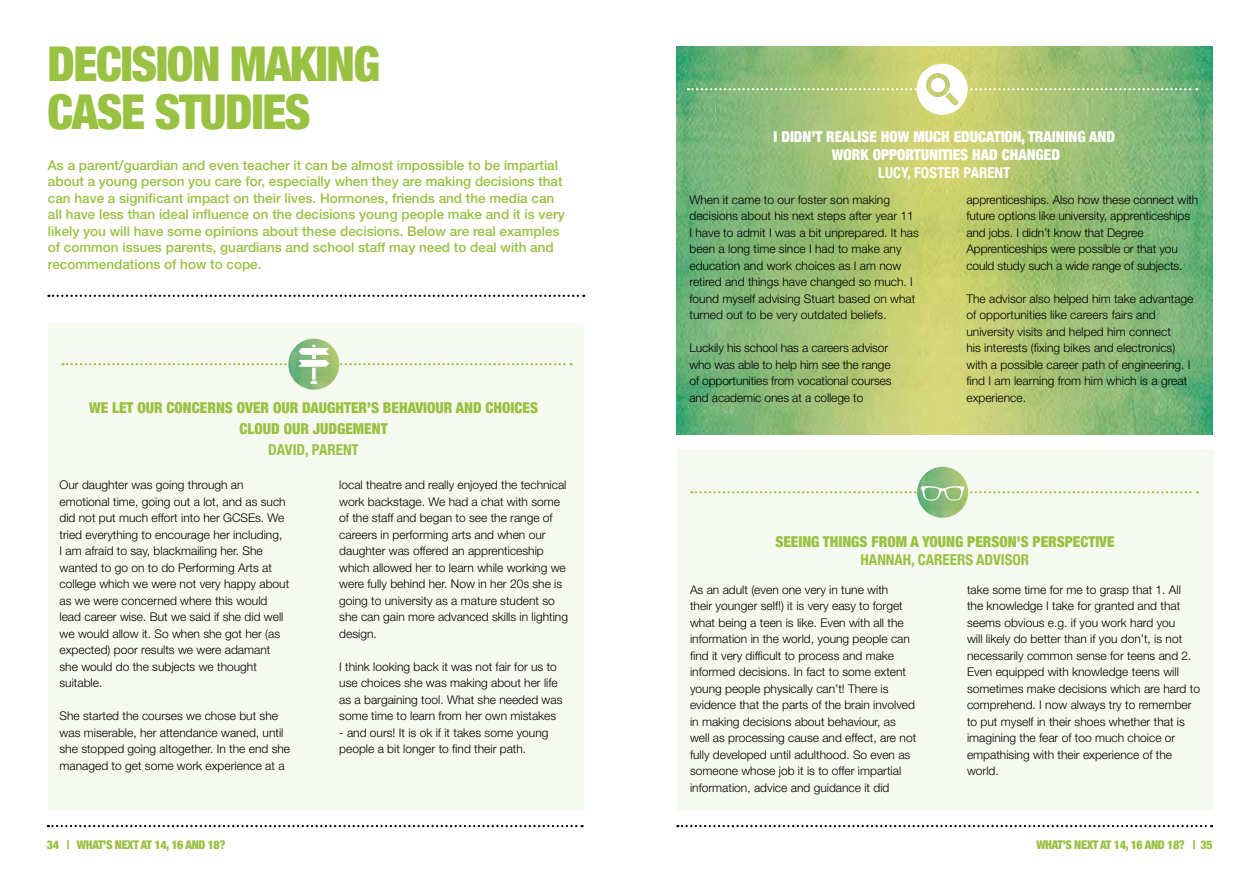
<style>
.page{position:relative;width:1259px;height:893px;background:#fff}
.page>*{position:absolute;margin:0;border:0;box-sizing:border-box;transform-origin:0 0}
.t1{font:900 condensed 48px/48px "Helvetica Neue";letter-spacing:-.03em;color:#99c142}
.t2{font:900 condensed 15px/21px "Helvetica Neue";color:#99c142;text-align:center}
.t3{font:900 condensed 15px/18px "Helvetica Neue";color:#fff;text-align:center}
.t4{font:700 condensed 15px "Helvetica Neue";color:#99c142}
.t5{font:700 condensed 15px "Helvetica Neue";color:#fff}
.t6{font:500 13.5px/16.5px "Helvetica Neue LT Std";color:#99c142}
.t7{font:300 12px/16.5px "Helvetica Neue LT Std";color:#000}
.t8{font:900 condensed 12px "Helvetica Neue";letter-spacing:-.03em;color:#99c142}
</style>
<div class="page">
<svg style="left:677px;top:825px;width:535px;height:2px"></svg>
<svg style="left:48px;top:825px;width:534px;height:2px"></svg>
<img style="left:677px;top:47px;width:535px;height:388px">
<div style="left:916px;top:64px;width:51px;height:51px;background:#fff;border-radius:50%"></div>
<div style="left:677px;top:450px;width:535px;height:361px;background:#f6f9ef"></div>
<img style="left:917px;top:467px;width:51px;height:51px;border-radius:26px">
<svg style="left:688px;top:72px;width:509px;height:33px"></svg>
<img style="left:925px;top:73px;width:33px;height:32px">
<svg style="left:691px;top:486px;width:507px;height:15px"></svg>
<div style="left:48px;top:324px;width:536px;height:487px;background:#f6f9ef"></div>
<svg style="left:48px;top:295px;width:536px;height:2px"></svg>
<img style="left:288px;top:339px;width:51px;height:51px;border-radius:26px">
<svg style="left:62px;top:345px;width:509px;height:39px"></svg>
<h1 class="t1" style="left:47px;top:37px;width:334px">DECISION MAKING<br>CASE STUDIES</h1>
<p class="t6" style="left:48px;top:156px;width:518px">As a parent/guardian and even teacher it can be almost impossible to be impartial about a young person you care for, especially when they are making decisions that can have a significant impact on their lives. Hormones, friends and the media can all have less than ideal influence on the decisions young people make and it is very likely you will have some opinions about these decisions. Below are real examples of common issues parents, guardians and school staff may need to deal with and recommendations of how to cope.</p>
<p class="t2" style="left:89px;top:397px;width:450px">WE LET OUR CONCERNS OVER OUR DAUGHTER’S BEHAVIOUR AND CHOICES<br>CLOUD OUR JUDGEMENT</p>
<p class="t4" style="left:268px;top:437px;width:92px">DAVID, PARENT</p>
<p class="t7" style="left:60px;top:476px;width:231px">Our daughter was going through an emotional time, going out a lot, and as such did not put much effort into her GCSEs. We tried everything to encourage her including,<br>I am afraid to say, blackmailing her. She wanted to go on to do Performing Arts at college which we were not very happy about as we were concerned where this would lead career wise. But we said if she did well we would allow it. So when she got her (as expected) poor results we were adamant she would do the subjects we thought suitable.</p>
<p class="t7" style="left:60px;top:707px;width:232px">She started the courses we chose but she was miserable, her attendance waned, until she stopped going altogether. In the end she managed to get some work experience at a</p>
<p class="t7" style="left:339px;top:476px;width:230px">local theatre and really enjoyed the technical work backstage. We had a chat with some of the staff and began to see the range of careers in performing arts and when our daughter was offered an apprenticeship which allowed her to learn while working we were fully behind her. Now in her 20s she is going to university as a mature student so she can gain more advanced skills in lighting design.</p>
<p class="t7" style="left:339px;top:658px;width:225px">I think looking back it was not fair for us to use choices she was making about her life as a bargaining tool. What she needed was some time to learn from her own mistakes</p>
<p class="t7" style="left:339px;top:724px;width:211px">- and ours! It is ok if it takes some young people a bit longer to find their path.</p>
<p class="t3" style="left:773px;top:126px;width:343px">I DIDN’T REALISE HOW MUCH EDUCATION, TRAINING AND<br>WORK OPPORTUNITIES HAD CHANGED</p>
<p class="t5" style="left:878px;top:160px;width:134px">LUCY, FOSTER PARENT</p>
<p class="t7" style="left:689px;top:191px;width:231px">When it came to our foster son making decisions about his next steps after year 11<br>I have to admit I was a bit unprepared. It has been a long time since I had to make any education and work choices as I am now retired and things have changed so much. I found myself advising Stuart based on what turned out to be very outdated beliefs.</p>
<p class="t7" style="left:689px;top:339px;width:204px">Luckily his school has a careers advisor who was able to help him see the range of opportunities from vocational courses and academic ones at a college to</p>
<p class="t7" style="left:966px;top:191px;width:233px">apprenticeships. Also how these connect with future options like university, apprenticeships and jobs. I didn’t know that Degree Apprenticeships were possible or that you could study such a wide range of subjects.</p>
<p class="t7" style="left:966px;top:290px;width:228px">The advisor also helped him take advantage of opportunities like careers fairs and university visits and helped him connect<br>his interests (fixing bikes and electronics) with a possible career path of engineering. I find I am learning from him which is a great experience.</p>
<p class="t2" style="left:775px;top:530px;width:341px">SEEING THINGS FROM A YOUNG PERSON’S PERSPECTIVE</p>
<p class="t4" style="left:860px;top:547px;width:170px">HANNAH, CAREERS ADVISOR</p>
<p class="t7" style="left:690px;top:581px;width:228px">As an adult (even one very in tune with<br>their younger self!) it is very easy to forget what being a teen is like. Even with all the information in the world, young people can find it very difficult to process and make informed decisions. In fact to some extent young people physically can’t! There is evidence that the parts of the brain involved in making decisions about behaviour, as well as processing cause and effect, are not fully developed until adulthood. So even as someone whose job it is to offer impartial information, advice and guidance it did</p>
<p class="t7" style="left:967px;top:581px;width:234px">take some time for me to grasp that 1. All the knowledge I take for granted and that seems obvious e.g. if you work hard you<br>will likely do better than if you don’t, is not necessarily common sense for teens and 2.<br>Even equipped with knowledge teens will sometimes make decisions which are hard to comprehend. I now always try to remember to put myself in their shoes whether that is imagining the fear of too much choice or empathising with their experience of the world.</p>
<p class="t8" style="left:47px;top:835px;width:180px">34 | WHAT’S NEXT AT 14, 16 AND 18?</p>
<p class="t8" style="left:1036px;top:835px;width:178px">WHAT’S NEXT AT 14, 16 AND 18? | 35</p>
</div>
